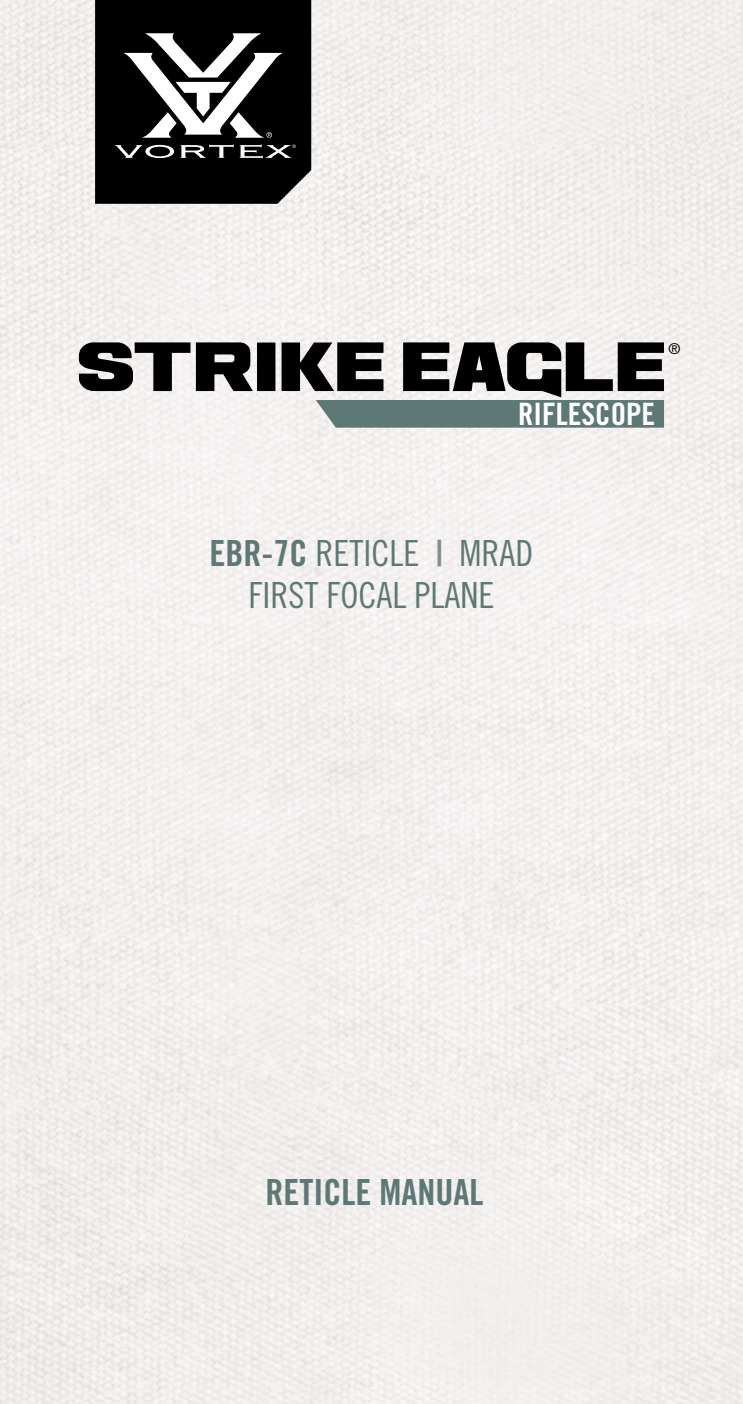
<style>
.page{position:relative;width:743px;height:1404px;background:#fff}
.page>*{position:absolute;margin:0;border:0;box-sizing:border-box;transform-origin:0 0}
.t1{font:54px "Ash";letter-spacing:-.02em;color:#000}
.t2{font:36px/42px "Trade Gothic LT Std Cn 18";color:#5e7875;text-align:center}
.t3{font:36px "Trade Gothic LT Std Bd Cn 20";color:#5e7875}
.t4{font:30.9px "Trade Gothic LT Std Bd Cn 20";color:#fff}
.t5{font:15px "Trade Gothic LT Std";color:#000}
.s1{font-family:"Trade Gothic LT Std Bd Cn 20"}
.s2{font-family:"Trade Gothic LT Std Bd Cn 20";color:#80908e}
</style>
<div class="page">
<div style="left:95px;top:0;width:216px;height:204px;background:#000"></div>
<svg style="left:115px;top:33px;width:181px;height:125px"></svg>
<div style="left:316px;top:400px;width:348px;height:28px;background:#5e7875"></div>
<h1 class="t1" style="left:79px;top:336px;width:591px">STRIKE EAGLE</h1>
<p class="t5" style="left:668px;top:340px;width:13px">®</p>
<p class="t4" style="left:518px;top:395px;width:139px">RIFLESCOPE</p>
<p class="t2" style="left:209px;top:532px;width:325px"><span class="s1">EBR-7C</span> RETICLE <span class="s2">|</span> MRAD<br>FIRST FOCAL PLANE</p>
<p class="t3" style="left:265px;top:1171px;width:219px">RETICLE MANUAL</p>
</div>
